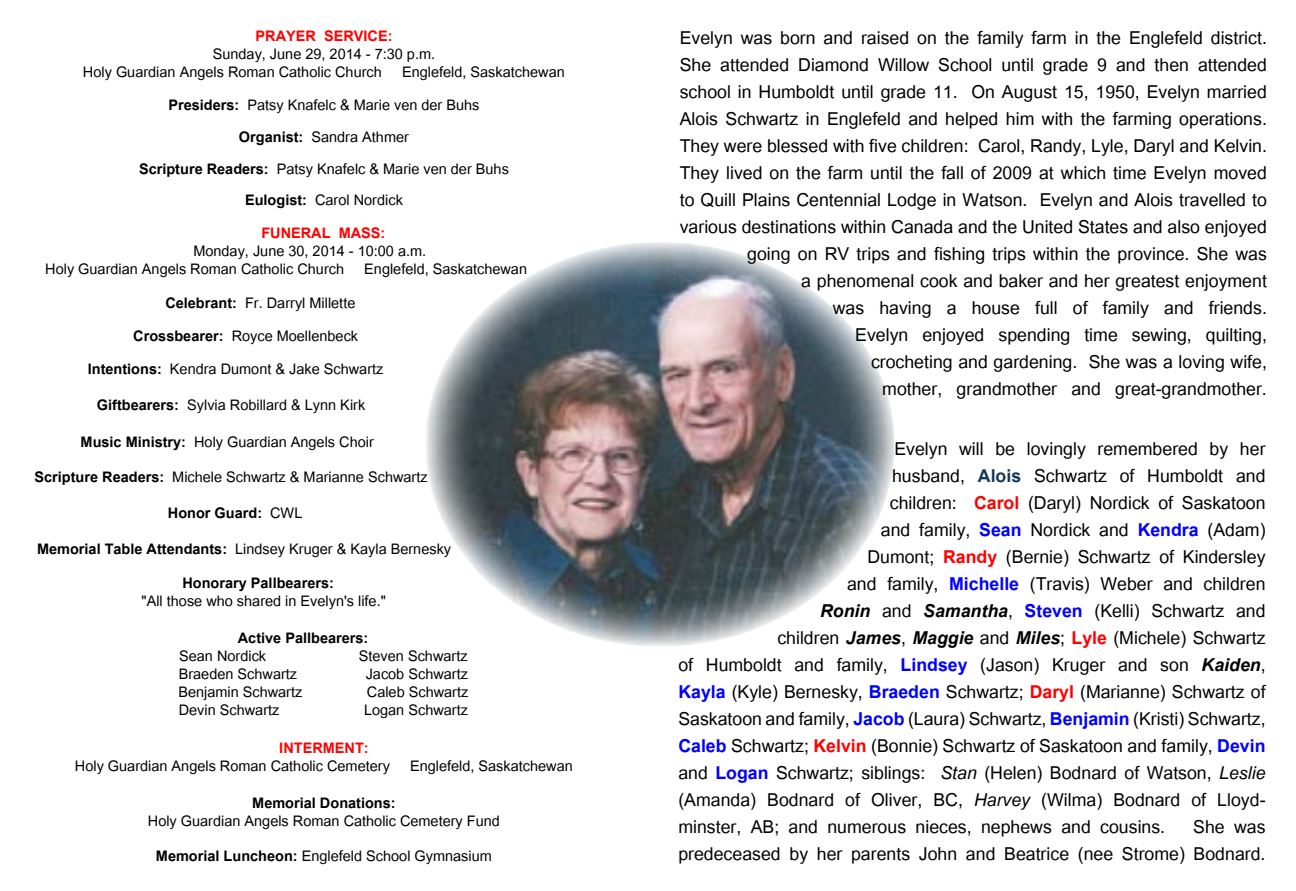
<style>
.page{position:relative;width:1296px;height:891px;background:#fff}
.page>*{position:absolute;margin:0;border:0;box-sizing:border-box;transform-origin:0 0}
.t1{font:24.75px/27px "Utsaah";color:#000;text-align:right}
.t2{font:20.25px/18px "Utsaah";color:#000;text-align:center}
.t3{font:700 20.25px "Utsaah";color:#000}
.t4{font:700 20.25px "Utsaah";color:#f00}
.s1{font-weight:700}
.s2{font-weight:700;color:#f00}
.s3{font-weight:400}
.s4{font-weight:700;color:#153953}
.s5{font-weight:700;color:#00f}
.s6{font-weight:700;font-style:italic}
.s7{font-style:italic}
</style>
<div class="page">
<img style="left:426px;top:242px;width:468px;height:404px">
<p class="t4" style="left:256px;top:26px;width:139px">PRAYER SERVICE:</p>
<p class="t2" style="left:83px;top:46px;width:483px">Sunday, June 29, 2014 - 7:30 p.m.<br>Holy Guardian Angels Roman Catholic Church Englefeld, Saskatchewan</p>
<p class="t2" style="left:168px;top:98px;width:313px"><span class="s1">Presiders:</span> Patsy Knafelc &amp; Marie ven der Buhs</p>
<p class="t2" style="left:239px;top:130px;width:171px"><span class="s1">Organist:</span> Sandra Athmer</p>
<p class="t2" style="left:139px;top:155px;width:371px;line-height:31.7px"><span class="s1">Scripture Readers:</span> Patsy Knafelc &amp; Marie ven der Buhs<br><span class="s1">Eulogist:</span> Carol Nordick<br><span class="s2">FUNERAL MASS:</span></p>
<p class="t2" style="left:45px;top:243px;width:483px;text-align:left;text-indent:148px">Monday, June 30, 2014 - 10:00 a.m.<br>Holy Guardian Angels Roman Catholic Church Englefeld, Saskatchewan</p>
<p class="t2" style="left:133px;top:288px;width:226px;line-height:33.1px;text-align:right"><span class="s1">Celebrant:</span> Fr. Darryl Millette<br><span class="s1">Crossbearer:</span> Royce Moellenbeck</p>
<p class="t2" style="left:88px;top:362px;width:297px"><span class="s1">Intentions:</span> Kendra Dumont &amp; Jake Schwartz</p>
<p class="t2" style="left:97px;top:397px;width:270px"><span class="s1">Giftbearers:</span> Sylvia Robillard &amp; Lynn Kirk</p>
<p class="t2" style="left:35px;top:425px;width:395px;line-height:35.3px"><span class="s1">Music Ministry:</span> Holy Guardian Angels Choir<br><span class="s1">Scripture Readers:</span> Michele Schwartz &amp; Marianne Schwartz</p>
<p class="t3" style="left:168px;top:503px;width:136px">Honor Guard: <span class="s3">CWL</span></p>
<p class="t2" style="left:37px;top:542px;width:416px"><span class="s1">Memorial Table Attendants:</span> Lindsey Kruger &amp; Kayla Bernesky</p>
<p class="t3" style="left:182px;top:573px;width:153px">Honorary Pallbearers:</p>
<p class="t2" style="left:142px;top:593px;width:246px">"All those who shared in Evelyn's life."</p>
<p class="t3" style="left:238px;top:628px;width:132px">Active Pallbearers:</p>
<p class="t2" style="left:179px;top:648px;width:89px">Sean Nordick</p>
<p class="t2" style="left:359px;top:648px;width:110px">Steven Schwartz</p>
<p class="t2" style="left:179px;top:666px;width:120px">Braeden Schwartz</p>
<p class="t2" style="left:366px;top:666px;width:104px">Jacob Schwartz</p>
<p class="t2" style="left:178px;top:684px;width:126px">Benjamin Schwartz</p>
<p class="t2" style="left:367px;top:684px;width:103px">Caleb Schwartz</p>
<p class="t2" style="left:179px;top:702px;width:102px">Devin Schwartz</p>
<p class="t2" style="left:364px;top:702px;width:105px">Logan Schwartz</p>
<p class="t4" style="left:279px;top:738px;width:91px">INTERMENT:</p>
<p class="t2" style="left:75px;top:758px;width:499px">Holy Guardian Angels Roman Catholic Cemetery Englefeld, Saskatchewan</p>
<p class="t3" style="left:252px;top:793px;width:145px">Memorial Donations:</p>
<p class="t2" style="left:148px;top:813px;width:354px">Holy Guardian Angels Roman Catholic Cemetery Fund</p>
<p class="t2" style="left:156px;top:848px;width:337px"><span class="s1">Memorial Luncheon:</span> Englefeld School Gymnasium</p>
<p class="t1" style="left:680px;top:26px;width:589px">Evelyn was born and raised on the family farm in the Englefeld district.<br>She attended Diamond Willow School until grade 9 and then attended school in Humboldt until grade 11. On August 15, 1950, Evelyn married Alois Schwartz in Englefeld and helped him with the farming operations.<br>They were blessed with five children: Carol, Randy, Lyle, Daryl and Kelvin.<br>They lived on the farm until the fall of 2009 at which time Evelyn moved to Quill Plains Centennial Lodge in Watson. Evelyn and Alois travelled to various destinations within Canada and the United States and also enjoyed going on RV trips and fishing trips within the province. She was<br>a phenomenal cook and baker and her greatest enjoyment<br>was having a house full of family and friends.<br>Evelyn enjoyed spending time sewing, quilting,<br>crocheting and gardening. She was a loving wife,<br>mother, grandmother and great-grandmother.</p>
<p class="t1" style="left:678px;top:437px;width:589px">Evelyn will be lovingly remembered by her<br>husband, <span class="s4">Alois</span> Schwartz of Humboldt and<br>children: <span class="s2">Carol</span> (Daryl) Nordick of Saskatoon<br>and family, <span class="s5">Sean</span> Nordick and <span class="s5">Kendra</span> (Adam)<br>Dumont; <span class="s2">Randy</span> (Bernie) Schwartz of Kindersley<br>and family, <span class="s5">Michelle</span> (Travis) Weber and children<br><span class="s6">Ronin</span> and <span class="s6">Samantha</span>, <span class="s5">Steven</span> (Kelli) Schwartz and<br>children <span class="s6">James</span>, <span class="s6">Maggie</span> and <span class="s6">Miles</span>; <span class="s2">Lyle</span> (Michele) Schwartz<br>of Humboldt and family, <span class="s5">Lindsey</span> (Jason) Kruger and son <span class="s6">Kaiden</span>, <span class="s5">Kayla</span> (Kyle) Bernesky, <span class="s5">Braeden</span> Schwartz; <span class="s2">Daryl</span> (Marianne) Schwartz of Saskatoon and family, <span class="s5">Jacob</span> (Laura) Schwartz, <span class="s5">Benjamin</span> (Kristi) Schwartz, <span class="s5">Caleb</span> Schwartz; <span class="s2">Kelvin</span> (Bonnie) Schwartz of Saskatoon and family, <span class="s5">Devin </span>and <span class="s5">Logan</span> Schwartz; siblings: <span class="s7">Stan</span> (Helen) Bodnard of Watson, <span class="s7">Leslie </span>(Amanda) Bodnard of Oliver, BC, <span class="s7">Harvey</span> (Wilma) Bodnard of Lloyd&shy;minster, AB; and numerous nieces, nephews and cousins. She was predeceased by her parents John and Beatrice (nee Strome) Bodnard.</p>
</div>
